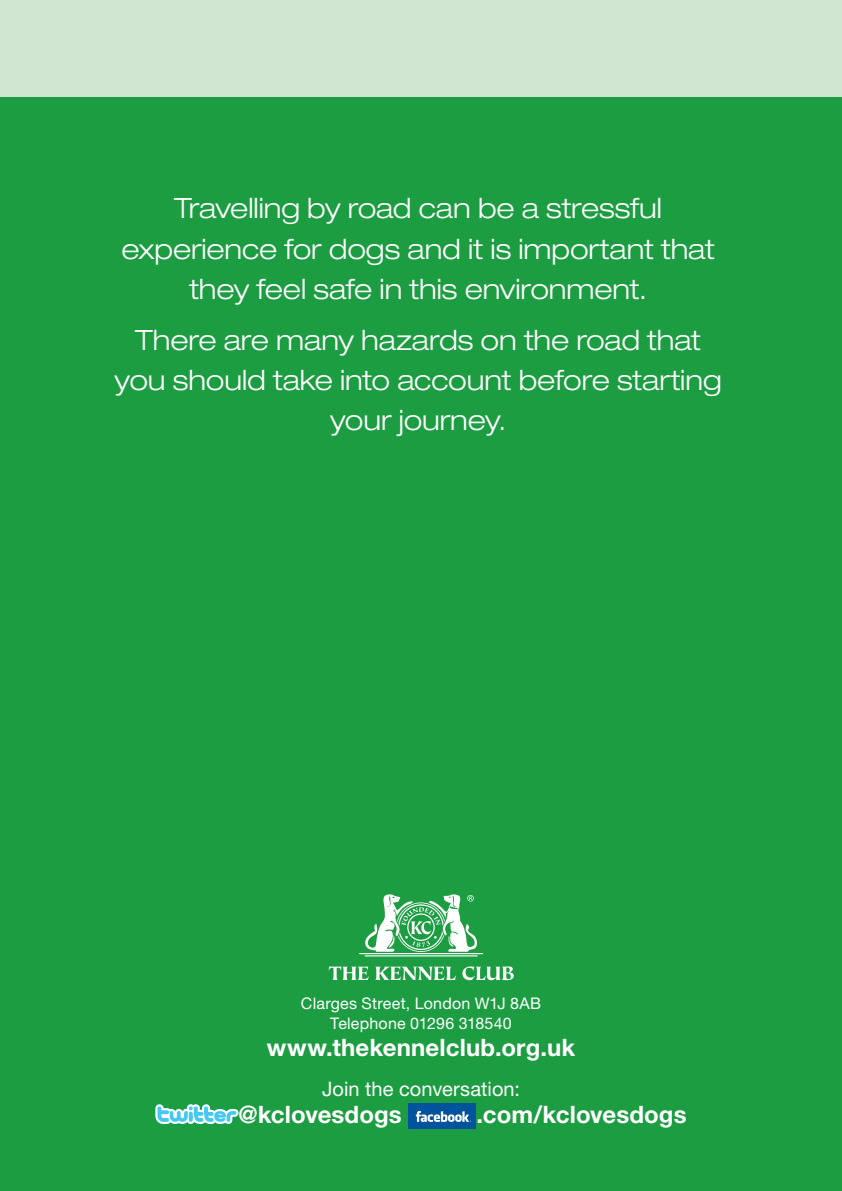
<style>
.page{position:relative;width:842px;height:1191px;background:#fff}
.page>*{position:absolute;margin:0;border:0;box-sizing:border-box;transform-origin:0 0}
.Outro__back_page__bi{font:300 expanded 28px/40px "Helvetica Neue LT Std";letter-spacing:-.005em;color:#fff;text-align:center}
.Back_page__Url{font:700 24px "Helvetica Neue LT Std";letter-spacing:.005em;color:#fff}
.Back_page__Join_the{font:20px "Helvetica Neue LT Std";letter-spacing:.005em;color:#fff}
.Back_page__Address{font:16px "Helvetica Neue LT Std";letter-spacing:.01em;color:#fff}
</style>
<div class="page">
<div style="left:0;top:96px;width:842px;height:1095px;background:#1c9d42"></div>
<svg style="left:155px;top:1104px;width:84px;height:20px"></svg>
<div style="left:408px;top:1103px;width:68px;height:26px;background:#01539e"></div>
<svg style="left:416px;top:1111px;width:55px;height:11px"></svg>
<svg style="left:329px;top:966px;width:40px;height:14px"></svg>
<svg style="left:375px;top:966px;width:81px;height:14px"></svg>
<svg style="left:462px;top:966px;width:52px;height:14px"></svg>
<hr style="left:359px;top:953px;width:124px;height:1px;background:#fff">
<hr style="left:365px;top:955px;width:113px;height:1px;background:#fff">
<svg style="left:365px;top:894px;width:112px;height:58px"></svg>
<div style="left:0;top:0;width:842px;height:96px;background:#d0e5cf"></div>
<p class="Outro__back_page__bi" style="left:121px;top:188px;width:595px">Travelling by road can be a stressful experience for dogs and it is important that they feel safe in this environment.</p>
<p class="Outro__back_page__bi" style="left:115px;top:319px;width:608px">There are many hazards on the road that you should take into account before starting your journey.</p>
<p class="Back_page__Address" style="left:301px;top:994px;width:241px">Clarges Street, London W1J 8AB</p>
<p class="Back_page__Address" style="left:330px;top:1014px;width:183px">Telephone 01296 318540</p>
<p class="Back_page__Url" style="left:267px;top:1032px;width:310px">www.thekennelclub.org.uk</p>
<p class="Back_page__Join_the" style="left:322px;top:1077px;width:199px">Join the conversation:</p>
<p class="Back_page__Url" style="left:239px;top:1099px;width:165px">@kclovesdogs</p>
<p class="Back_page__Url" style="left:476px;top:1099px;width:212px">.com/kclovesdogs</p>
</div>
